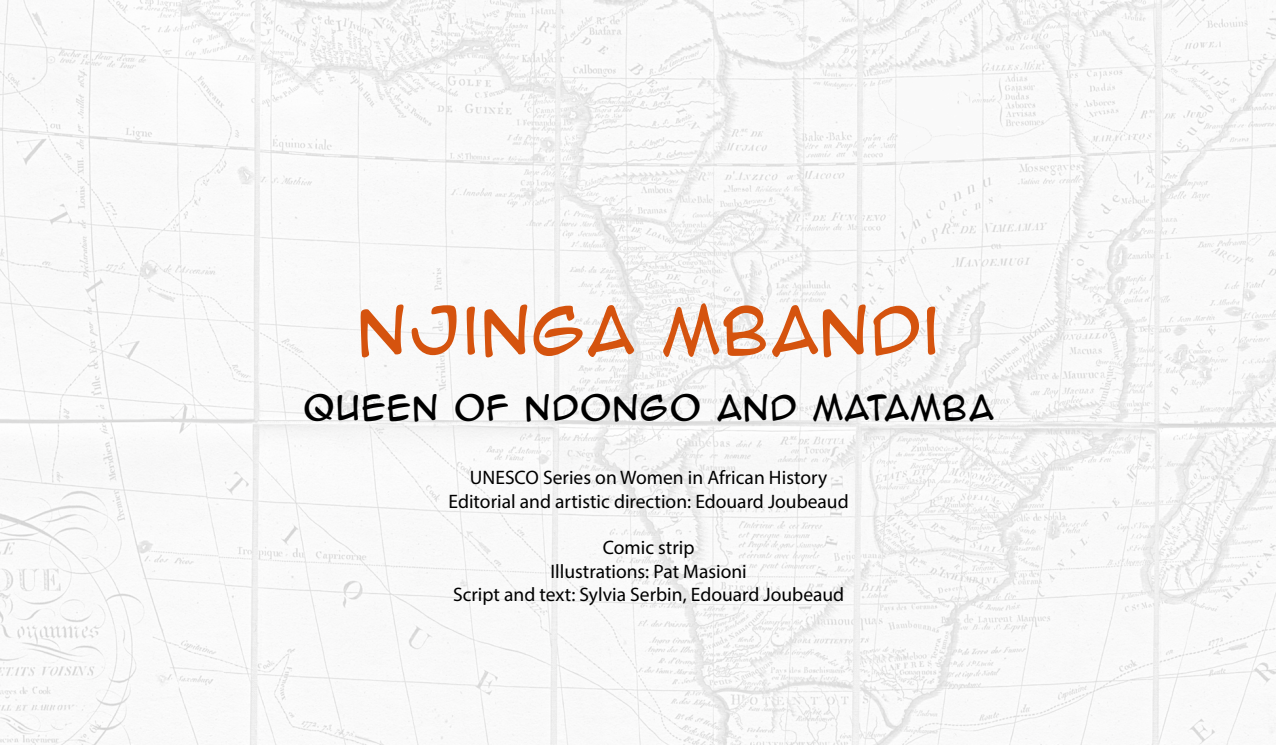
<style>
.page{position:relative;width:1276px;height:745px;background:#fff}
.page>*{position:absolute;margin:0;border:0;box-sizing:border-box;transform-origin:0 0}
.t1{font:60px "Anime Ace 2.0 BB";letter-spacing:.03em;color:#d5530e}
.t2{font:31.5px "Anime Ace 2.0 BB";letter-spacing:.05em;color:#000}
.t3{font:19.5px/23.4px "Myriad Pro";color:#000;text-align:center}
</style>
<div class="page">
<img style="left:1px;top:0;width:1275px;height:744px">
<h1 class="t1" style="left:357px;top:292px;width:584px">NJINGA MBANDI</h1>
<h2 class="t2" style="left:304px;top:387px;width:691px">QUEEN OF NDONGO AND MATAMBA</h2>
<p class="t3" style="left:448px;top:465px;width:402px">UNESCO Series on Women in African History<br>Editorial and artistic direction: Edouard Joubeaud</p>
<p class="t3" style="left:453px;top:535px;width:393px">Comic strip<br>Illustrations: Pat Masioni<br>Script and text: Sylvia Serbin, Edouard Joubeaud</p>
</div>
